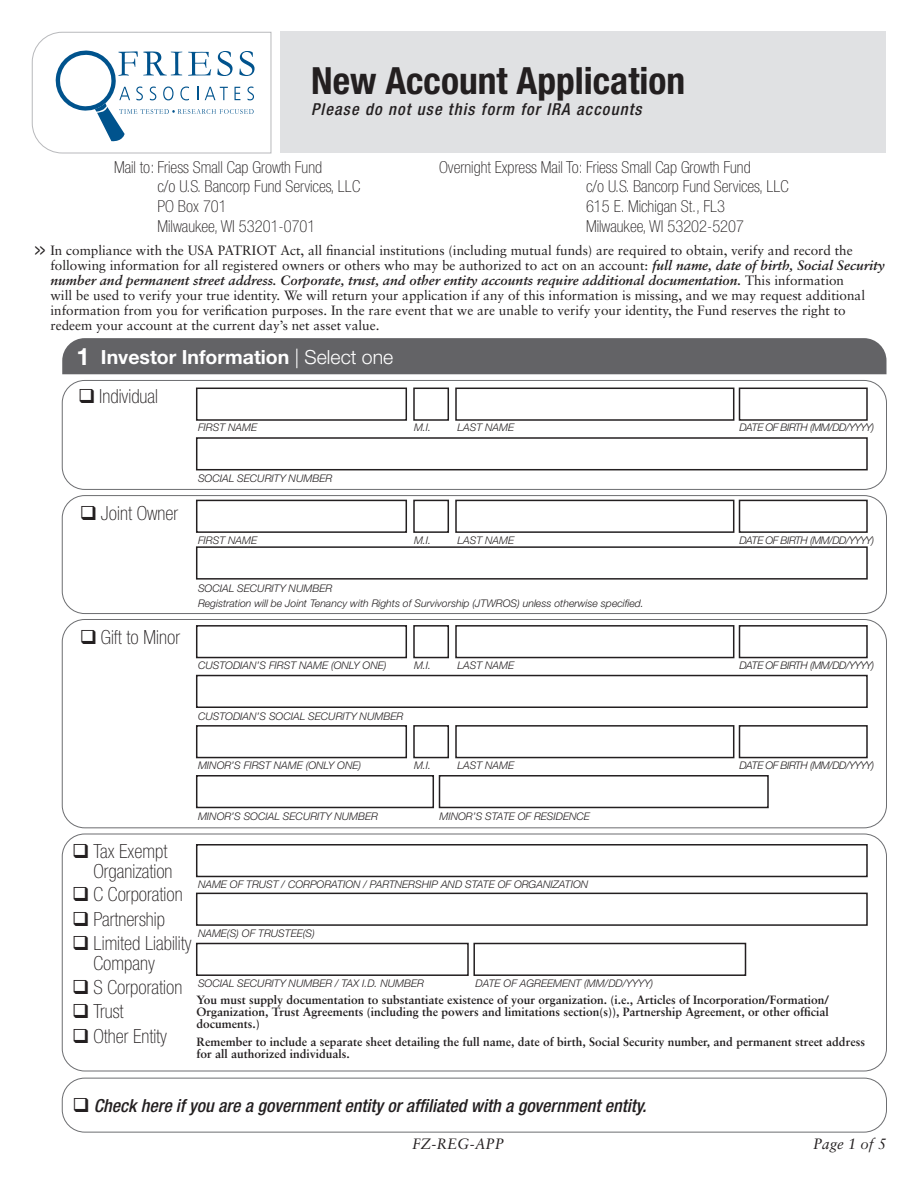
<style>
.page{position:relative;width:918px;height:1188px;background:#fff}
.page>*{position:absolute;margin:0;border:0;box-sizing:border-box;transform-origin:0 0}
.t1{font:700 condensed 37.5px "Helvetica Neue";color:#231f20}
.t2{font:700 24px "Helvetica Neue";color:#fff}
.t3{font:100 condensed 19.5px/19.5px "Helvetica Neue";color:#231f20;text-align:right}
.t4{font:700 19.5px "Helvetica Neue";color:#fff}
.t5{font:italic 500 condensed 18px "Helvetica Neue";color:#231f20}
.t6{font:700 18px "Sabon";color:#231f20;scale:.5 1}
.t7{font:100 condensed 16.5px "Helvetica Neue";color:#231f20}
.t8{font:italic 500 condensed 16.5px "Helvetica Neue";letter-spacing:.07em;color:#231f20}
.t9{font:italic 15px "Sabon";color:#231f20}
.t10{font:13.5px/15px "Sabon";color:#231f20}
.t11{font:700 12px/12px "Sabon";color:#231f20;text-align:justify}
.t12{font:italic 300 10.5px "Helvetica Neue";color:#231f20}
.t13{font:italic 300 10.5px "Helvetica Neue";letter-spacing:-.04em;color:#231f20}
.s1{font-weight:700;font-style:italic}
.s2{font-weight:300}
</style>
<div class="page">
<div style="left:62px;top:338px;width:824px;height:36px;background:#636366"></div>
<div style="left:280px;top:32px;width:606px;height:121px;background:#e0e1e3"></div>
<div style="left:62px;top:380px;width:825px;height:110px;border:1px solid #6c6d70;border-radius:22px"></div>
<div style="left:62px;top:495px;width:825px;height:119px;border:1px solid #6c6d70;border-radius:22px"></div>
<div style="left:62px;top:619px;width:825px;height:209px;border:1px solid #6c6d70;border-radius:22px"></div>
<div style="left:62px;top:834px;width:825px;height:237px;border:1px solid #6c6d70;border-radius:22px"></div>
<div style="left:196px;top:388px;width:211px;height:33px;border:2px solid #231f20"></div>
<div style="left:196px;top:500px;width:211px;height:33px;border:2px solid #231f20"></div>
<div style="left:196px;top:625px;width:211px;height:33px;border:2px solid #231f20"></div>
<div style="left:196px;top:844px;width:672px;height:33px;border:2px solid #231f20"></div>
<div style="left:196px;top:893px;width:672px;height:33px;border:2px solid #231f20"></div>
<div style="left:196px;top:943px;width:273px;height:33px;border:2px solid #231f20"></div>
<div style="left:473px;top:943px;width:273px;height:33px;border:2px solid #231f20"></div>
<div style="left:196px;top:725px;width:211px;height:33px;border:2px solid #231f20"></div>
<div style="left:196px;top:437px;width:672px;height:33px;border:2px solid #231f20"></div>
<div style="left:196px;top:546px;width:672px;height:34px;border:2px solid #231f20"></div>
<div style="left:196px;top:675px;width:672px;height:33px;border:2px solid #231f20"></div>
<div style="left:196px;top:775px;width:238px;height:33px;border:2px solid #231f20"></div>
<div style="left:439px;top:775px;width:330px;height:33px;border:2px solid #231f20"></div>
<div style="left:413px;top:388px;width:36px;height:33px;border:2px solid #231f20"></div>
<div style="left:413px;top:500px;width:36px;height:33px;border:2px solid #231f20"></div>
<div style="left:413px;top:625px;width:36px;height:33px;border:2px solid #231f20"></div>
<div style="left:413px;top:725px;width:36px;height:33px;border:2px solid #231f20"></div>
<div style="left:739px;top:388px;width:129px;height:33px;border:2px solid #231f20"></div>
<div style="left:739px;top:500px;width:129px;height:33px;border:2px solid #231f20"></div>
<div style="left:739px;top:625px;width:129px;height:33px;border:2px solid #231f20"></div>
<div style="left:739px;top:725px;width:129px;height:33px;border:2px solid #231f20"></div>
<div style="left:455px;top:388px;width:279px;height:33px;border:2px solid #231f20"></div>
<div style="left:455px;top:500px;width:279px;height:33px;border:2px solid #231f20"></div>
<div style="left:455px;top:625px;width:279px;height:33px;border:2px solid #231f20"></div>
<div style="left:455px;top:725px;width:279px;height:33px;border:2px solid #231f20"></div>
<div style="left:62px;top:1078px;width:825px;height:54px;border:1px solid #6c6d70;border-radius:22px"></div>
<svg style="left:31px;top:32px;width:241px;height:122px"></svg>
<p class="t1" style="left:311px;top:58px;width:376px">New Account Application</p>
<p class="t8" style="left:311px;top:100px;width:332px">Please do not use this form for IRA accounts</p>
<p class="t7" style="left:114px;top:157px;width:210px">Mail to: Friess Small Cap Growth Fund</p>
<p class="t7" style="left:157px;top:177px;width:204px">c/o U.S. Bancorp Fund Services, LLC</p>
<p class="t7" style="left:157px;top:197px;width:71px">PO Box 701</p>
<p class="t7" style="left:157px;top:217px;width:159px">Milwaukee, WI 53201-0701</p>
<p class="t7" style="left:439px;top:157px;width:313px">Overnight Express Mail To: Friess Small Cap Growth Fund</p>
<p class="t7" style="left:586px;top:177px;width:204px">c/o U.S. Bancorp Fund Services, LLC</p>
<p class="t7" style="left:586px;top:197px;width:141px">615 E. Michigan St., FL3</p>
<p class="t7" style="left:586px;top:217px;width:159px">Milwaukee, WI 53202-5207</p>
<p class="t10" style="left:50px;top:242px;width:836px">In compliance with the USA PATRIOT Act, all financial institutions (including mutual funds) are required to obtain, verify and record the following information for all registered owners or others who may be authorized to act on an account: <span class="s1">full name, date of birth, Social Security number and permanent street address. Corporate, trust, and other entity accounts require additional documentation.</span> This information<br>will be used to verify your true identity. We will return your application if any of this information is missing, and we may request additional information from you for verification purposes. In the rare event that we are unable to verify your identity, the Fund reserves the right to redeem your account at the current day’s net asset value.</p>
<p class="t2" style="left:76px;top:342px;width:15px">1</p>
<p class="t4" style="left:101px;top:345px;width:294px">Investor Information <span class="s2">| Select one</span></p>
<p class="t3" style="left:78px;top:386px;width:82px">❑ Individual</p>
<p class="t12" style="left:198px;top:421px;width:61px">FIRST NAME</p>
<p class="t6" style="left:35px;top:238px;width:22px">&gt;&gt;</p>
<p class="t12" style="left:458px;top:421px;width:58px">LAST NAME</p>
<p class="t13" style="left:740px;top:421px;width:136px">DATE OF BIRTH (MM/DD/YYYY)</p>
<p class="t12" style="left:414px;top:421px;width:19px">M.I.</p>
<p class="t3" style="left:80px;top:503px;width:100px">❑ Joint Owner</p>
<p class="t3" style="left:80px;top:627px;width:102px">❑ Gift to Minor</p>
<p class="t12" style="left:198px;top:472px;width:136px">SOCIAL SECURITY NUMBER</p>
<p class="t12" style="left:198px;top:534px;width:61px">FIRST NAME</p>
<p class="t12" style="left:198px;top:582px;width:136px">SOCIAL SECURITY NUMBER</p>
<p class="t12" style="left:414px;top:534px;width:19px">M.I.</p>
<p class="t12" style="left:458px;top:534px;width:58px">LAST NAME</p>
<p class="t12" style="left:198px;top:597px;width:447px">Registration will be Joint Tenancy with Rights of Survivorship (JTWROS) unless otherwise specified.</p>
<p class="t12" style="left:198px;top:659px;width:190px">CUSTODIAN’S FIRST NAME (ONLY ONE)</p>
<p class="t12" style="left:414px;top:659px;width:19px">M.I.</p>
<p class="t12" style="left:198px;top:710px;width:207px">CUSTODIAN’S SOCIAL SECURITY NUMBER</p>
<p class="t12" style="left:198px;top:759px;width:165px">MINOR’S FIRST NAME (ONLY ONE)</p>
<p class="t12" style="left:414px;top:759px;width:19px">M.I.</p>
<p class="t12" style="left:458px;top:659px;width:58px">LAST NAME</p>
<p class="t12" style="left:458px;top:759px;width:58px">LAST NAME</p>
<p class="t3" style="left:72px;top:841px;width:102px">❑ Tax Exempt<br>Organization</p>
<p class="t3" style="left:72px;top:884px;width:112px">❑ C Corporation</p>
<p class="t12" style="left:198px;top:810px;width:181px">MINOR’S SOCIAL SECURITY NUMBER</p>
<p class="t12" style="left:440px;top:810px;width:152px">MINOR’S STATE OF RESIDENCE</p>
<p class="t12" style="left:198px;top:878px;width:392px">NAME OF TRUST / CORPORATION / PARTNERSHIP AND STATE OF ORGANIZATION</p>
<p class="t3" style="left:72px;top:909px;width:94px">❑ Partnership</p>
<p class="t3" style="left:93px;top:934px;width:100px;text-align:left;text-indent:-21px">❑ Limited Liability<br>Company</p>
<p class="t12" style="left:198px;top:927px;width:118px">NAME(S) OF TRUSTEE(S)</p>
<p class="t13" style="left:740px;top:534px;width:136px">DATE OF BIRTH (MM/DD/YYYY)</p>
<p class="t13" style="left:740px;top:659px;width:136px">DATE OF BIRTH (MM/DD/YYYY)</p>
<p class="t13" style="left:740px;top:759px;width:136px">DATE OF BIRTH (MM/DD/YYYY)</p>
<p class="t3" style="left:72px;top:977px;width:112px">❑ S Corporation</p>
<p class="t3" style="left:72px;top:1002px;width:53px">❑ Trust</p>
<p class="t3" style="left:72px;top:1026px;width:96px">❑ Other Entity</p>
<p class="t12" style="left:198px;top:977px;width:228px">SOCIAL SECURITY NUMBER / TAX I.D. NUMBER</p>
<p class="t12" style="left:476px;top:977px;width:179px">DATE OF AGREEMENT (MM/DD/YYYY)</p>
<p class="t11" style="left:196px;top:994px;width:634px">You must supply documentation to substantiate existence of your organization. (i.e., Articles of Incorporation/Formation/ Organization, Trust Agreements (including the powers and limitations section(s)), Partnership Agreement, or other official documents.)</p>
<p class="t11" style="left:196px;top:1036px;width:670px">Remember to include a separate sheet detailing the full name, date of birth, Social Security number, and permanent street address for all authorized individuals.</p>
<p class="t5" style="left:73px;top:1095px;width:575px">❑ Check here if you are a government entity or affiliated with a government entity.</p>
<p class="t9" style="left:412px;top:1135px;width:93px">FZ-REG-APP</p>
<p class="t9" style="left:813px;top:1135px;width:75px">Page 1 of 5</p>
</div>
